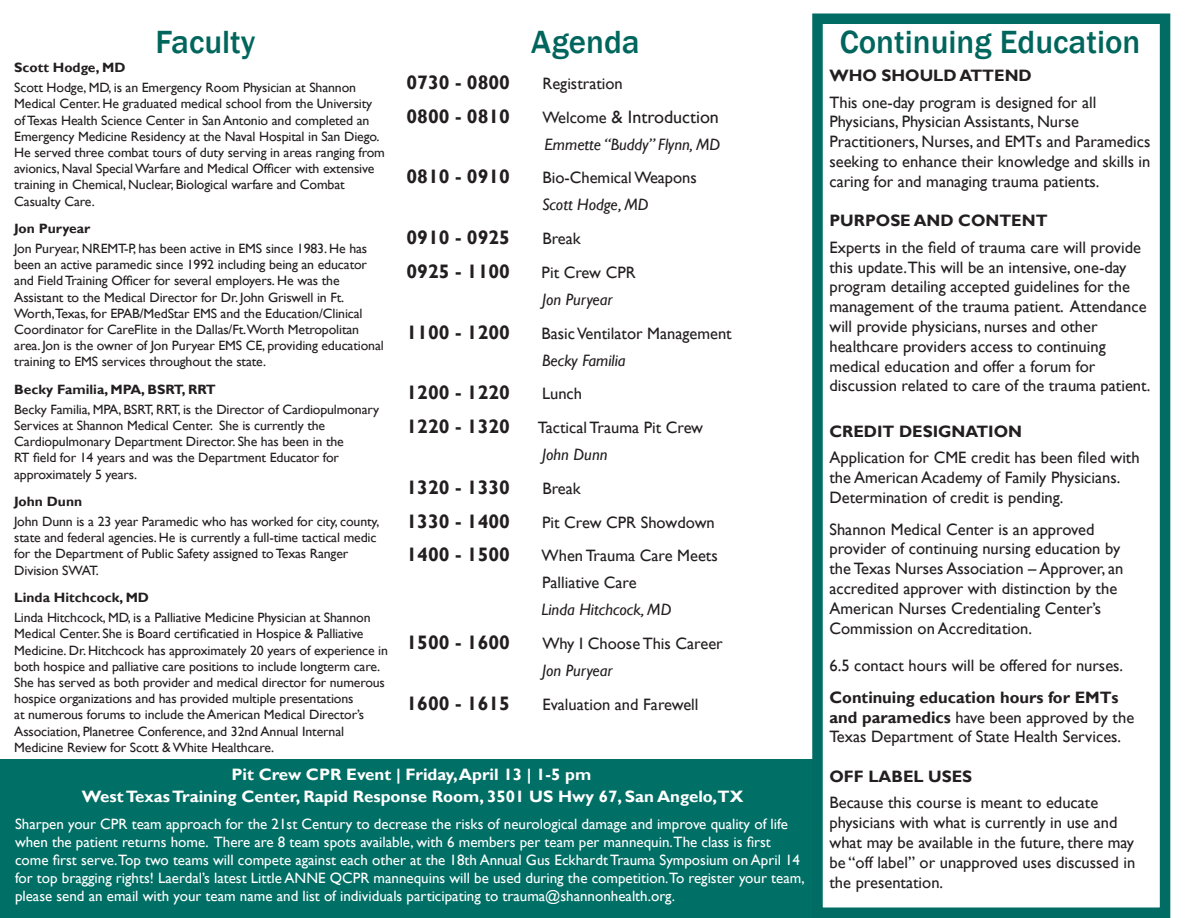
<style>
.page{position:relative;width:1188px;height:918px;background:#fff}
.page>*{position:absolute;margin:0;border:0;box-sizing:border-box;transform-origin:0 0}
.t1{font:500 33px "Franklin Gothic";color:#00665d}
.t2{font:700 19.5px "Gill Sans";color:#231f20}
.t3{font:18px "Gill Sans";color:#231f20}
.t4{font:16.5px/19.8px "Gill Sans";color:#231f20}
.t5{font:700 16.5px "Gill Sans";color:#fff}
.t6{font:italic 16.5px "Gill Sans";color:#231f20}
.t7{font:700 16.5px "Gill Sans";color:#231f20}
.t8{font:15px/18px "Gill Sans";color:#fff}
.t9{font:13.5px/16.2px "Gill Sans";letter-spacing:-.01em;color:#231f20}
.t10{font:700 13.5px "Gill Sans";color:#231f20}
.s1{font-size:16.5px}
.s2{font-style:italic}
.s3{font-weight:700}
</style>
<div class="page">
<div style="left:1px;top:760px;width:820px;height:158px;background:#006f65"></div>
<div style="left:812px;top:14px;width:358px;height:904px;border:10px solid #006c64"></div>
<p class="t1" style="left:155px;top:22px;width:102px">Faculty</p>
<p class="t1" style="left:840px;top:22px;width:302px">Continuing Education</p>
<p class="t1" style="left:531px;top:22px;width:110px">Agenda</p>
<p class="t10" style="left:14px;top:60px;width:113px">Scott Hodge, MD</p>
<p class="t9" style="left:14px;top:80px;width:372px">Scott Hodge, MD, is an Emergency Room Physician at Shannon Medical Center. He graduated medical school from the University of Texas Health Science Center in San Antonio and completed an Emergency Medicine Residency at the Naval Hospital in San Diego.<br>He served three combat tours of duty serving in areas ranging from avionics, Naval Special Warfare and Medical Officer with extensive training in Chemical, Nuclear, Biological warfare and Combat Casualty Care.</p>
<p class="t10" style="left:14px;top:221px;width:78px">Jon Puryear</p>
<p class="t9" style="left:14px;top:241px;width:371px">Jon Puryear, NREMT-P, has been active in EMS since 1983. He has been an active paramedic since 1992 including being an educator and Field Training Officer for several employers. He was the Assistant to the Medical Director for Dr. John Griswell in Ft.<br>Worth,Texas, for EPAB/MedStar EMS and the Education/Clinical Coordinator for CareFlite in the Dallas/Ft.Worth Metropolitan area. Jon is the owner of Jon Puryear EMS CE, providing educational training to EMS services throughout the state.</p>
<p class="t10" style="left:14px;top:381px;width:203px">Becky Familia, MPA, BSRT, RRT</p>
<p class="t9" style="left:14px;top:401px;width:367px">Becky Familia, MPA, BSRT, RRT, is the Director of Cardiopulmonary Services at Shannon Medical Center. She is currently the Cardiopulmonary Department Director. She has been in the<br>RT field for 14 years and was the Department Educator for approximately 5 years.</p>
<p class="t10" style="left:14px;top:494px;width:69px">John Dunn</p>
<p class="t9" style="left:14px;top:514px;width:367px">John Dunn is a 23 year Paramedic who has worked for city, county, state and federal agencies. He is currently a full-time tactical medic for the Department of Public Safety assigned to Texas Ranger Division SWAT.</p>
<p class="t10" style="left:14px;top:590px;width:136px">Linda Hitchcock, MD</p>
<p class="t9" style="left:14px;top:610px;width:375px">Linda Hitchcock, MD, is a Palliative Medicine Physician at Shannon Medical Center. She is Board certificatied in Hospice &amp; Palliative Medicine. Dr. Hitchcock has approximately 20 years of experience in both hospice and palliative care positions to include longterm care.<br>She has served as both provider and medical director for numerous hospice organizations and has provided multiple presentations<br>at numerous forums to include the American Medical Director’s Association, Planetree Conference, and 32nd Annual Internal Medicine Review for Scott &amp; White Healthcare.</p>
<p class="t2" style="left:407px;top:71px;width:105px">0730 - 0800</p>
<p class="t4" style="left:542px;top:74px;width:82px">Registration</p>
<p class="t2" style="left:407px;top:104px;width:105px">0800 - 0810</p>
<p class="t3" style="left:542px;top:106px;width:178px"><span class="s1">Welcome</span> &amp; Introduction</p>
<p class="t6" style="left:545px;top:134px;width:177px">Emmette “Buddy” Flynn, MD</p>
<p class="t2" style="left:407px;top:165px;width:105px">0810 - 0910</p>
<p class="t4" style="left:542px;top:168px;width:156px">Bio-Chemical Weapons</p>
<p class="t6" style="left:542px;top:195px;width:108px">Scott Hodge, MD</p>
<p class="t2" style="left:407px;top:226px;width:105px">0910 - 0925</p>
<p class="t4" style="left:542px;top:229px;width:40px">Break</p>
<p class="t2" style="left:407px;top:260px;width:105px">0925 - 1100</p>
<p class="t4" style="left:542px;top:263px;width:96px">Pit Crew CPR</p>
<p class="t6" style="left:542px;top:290px;width:72px">Jon Puryear</p>
<p class="t2" style="left:407px;top:320px;width:105px">1100 - 1200</p>
<p class="t4" style="left:542px;top:323px;width:192px">Basic Ventilator Management</p>
<p class="t6" style="left:542px;top:350px;width:85px">Becky Familia</p>
<p class="t2" style="left:407px;top:381px;width:105px">1200 - 1220</p>
<p class="t4" style="left:542px;top:384px;width:42px">Lunch</p>
<p class="t2" style="left:407px;top:415px;width:105px">1220 - 1320</p>
<p class="t4" style="left:538px;top:418px;width:167px">Tactical Trauma Pit Crew</p>
<p class="t6" style="left:542px;top:445px;width:67px">John Dunn</p>
<p class="t2" style="left:407px;top:476px;width:105px">1320 - 1330</p>
<p class="t4" style="left:542px;top:479px;width:40px">Break</p>
<p class="t2" style="left:407px;top:509px;width:105px">1330 - 1400</p>
<p class="t4" style="left:542px;top:512px;width:174px">Pit Crew CPR Showdown</p>
<p class="t2" style="left:407px;top:543px;width:105px">1400 - 1500</p>
<p class="t4" style="left:542px;top:543px;width:178px;line-height:27px">When Trauma Care Meets<br>Palliative Care</p>
<p class="t6" style="left:542px;top:600px;width:131px">Linda Hitchcock, MD</p>
<p class="t2" style="left:407px;top:631px;width:105px">1500 - 1600</p>
<p class="t4" style="left:542px;top:630px;width:182px;line-height:27px">Why I Choose This Career<br><span class="s2">Jon Puryear</span></p>
<p class="t2" style="left:407px;top:692px;width:105px">1600 - 1615</p>
<p class="t4" style="left:542px;top:695px;width:158px">Evaluation and Farewell</p>
<p class="t5" style="left:231px;top:765px;width:361px">Pit Crew CPR Event | Friday, April 13 | 1-5 pm</p>
<p class="t5" style="left:82px;top:786px;width:663px">West Texas Training Center, Rapid Response Room, 3501 US Hwy 67, San Angelo,TX</p>
<p class="t8" style="left:15px;top:815px;width:791px">Sharpen your CPR team approach for the 21st Century to decrease the risks of neurological damage and improve quality of life when the patient returns home. There are 8 team spots available, with 6 members per team per mannequin.The class is first come first serve.Top two teams will compete against each other at the 18th Annual Gus Eckhardt Trauma Symposium on April 14 for top bragging rights! Laerdal’s latest Little ANNE QCPR mannequins will be used during the competition.To register your team, please send an email with your team name and list of individuals participating to trauma@shannonhealth.org.</p>
<p class="t7" style="left:830px;top:66px;width:204px">WHO SHOULD ATTEND</p>
<p class="t4" style="left:830px;top:93px;width:323px">This one-day program is designed for all Physicians, Physician Assistants, Nurse Practitioners, Nurses, and EMTs and Paramedics seeking to enhance their knowledge and skills in caring for and managing trauma patients.</p>
<p class="t7" style="left:830px;top:211px;width:220px">PURPOSE AND CONTENT</p>
<p class="t4" style="left:830px;top:238px;width:322px">Experts in the field of trauma care will provide this update.This will be an intensive, one-day program detailing accepted guidelines for the management of the trauma patient. Attendance will provide physicians, nurses and other healthcare providers access to continuing medical education and offer a forum for discussion related to care of the trauma patient.</p>
<p class="t7" style="left:830px;top:421px;width:194px">CREDIT DESIGNATION</p>
<p class="t4" style="left:830px;top:448px;width:312px">Application for CME credit has been filed with the American Academy of Family Physicians.<br>Determination of credit is pending.</p>
<p class="t4" style="left:830px;top:519px;width:296px">Shannon Medical Center is an approved provider of continuing nursing education by the Texas Nurses Association – Approver, an accredited approver with distinction by the American Nurses Credentialing Center’s Commission on Accreditation.</p>
<p class="t4" style="left:830px;top:656px;width:295px">6.5 contact hours will be offered for nurses.</p>
<p class="t4" style="left:830px;top:688px;width:306px"><span class="s3">Continuing education hours for EMTs and paramedics</span> have been approved by the<br>Texas Department of State Health Services.</p>
<p class="t7" style="left:830px;top:766px;width:144px">OFF LABEL USES</p>
<p class="t4" style="left:830px;top:793px;width:307px">Because this course is meant to educate physicians with what is currently in use and what may be available in the future, there may be “off label” or unapproved uses discussed in the presentation.</p>
</div>
